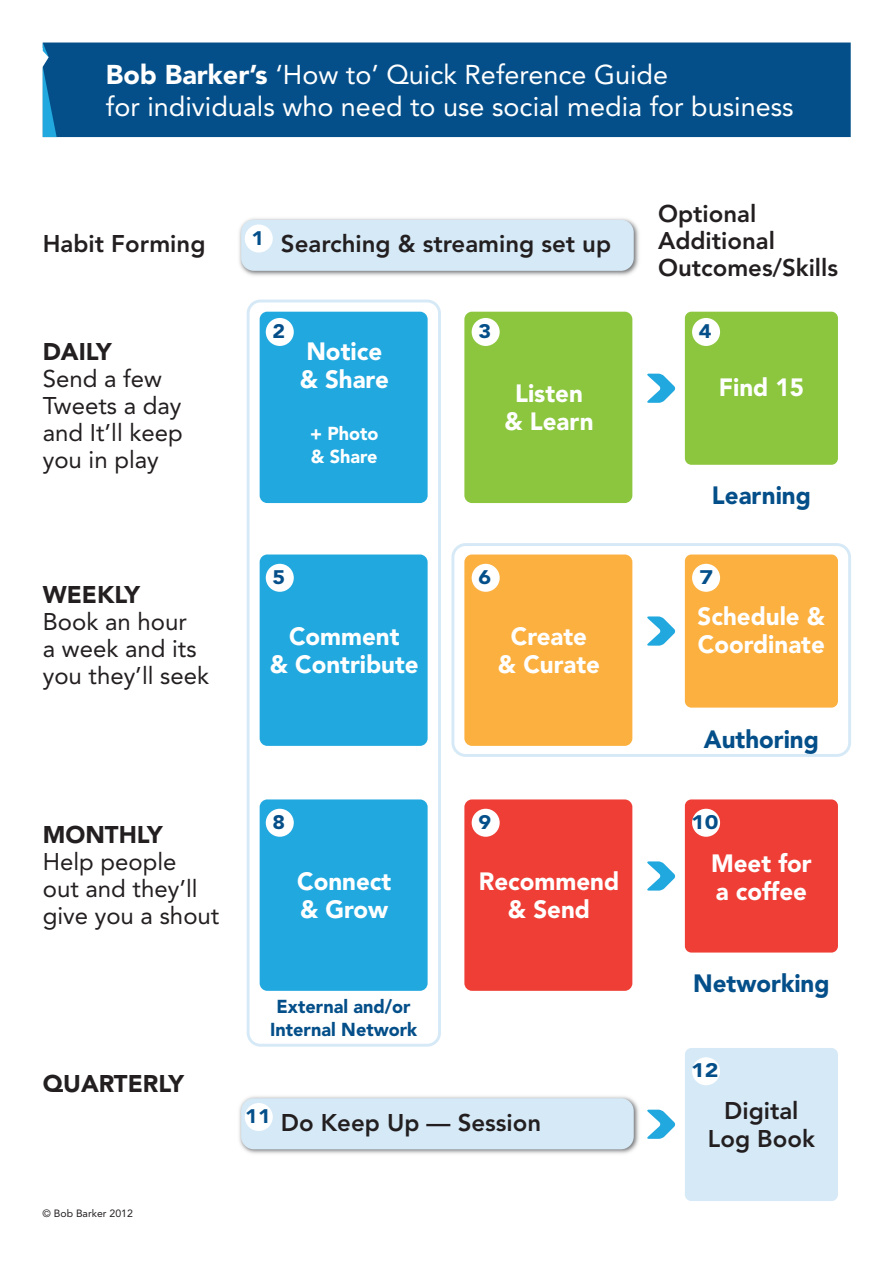
<style>
.page{position:relative;width:893px;height:1263px;background:#fff}
.page>*{position:absolute;margin:0;border:0;box-sizing:border-box;transform-origin:0 0}
.t1{font:27px/32.4px "Avenir";color:#fff}
.t2{font:900 24.9px/27.9px "Avenir";color:#fff}
.t3{font:900 24.9px "Avenir";color:#044f89}
.t4{font:24px/27px "Avenir";color:#231f20}
.t5{font:800 24px/27px "Avenir";color:#231f20}
.t6{font:900 24px "Avenir";color:#231f20}
.t7{font:900 19.5px "Avenir";color:#044f89;scale:1.1 1}
.t8{font:900 19.5px "Avenir";color:#044f89;scale:1.19 1}
.t9{font:900 18.6px/23.2px "Avenir";color:#044f89;text-align:center}
.t10{font:900 18.6px/23.2px "Avenir";color:#fff}
.t11{font:10.5px "Avenir";color:#231f20}
.s1{font-weight:900}
</style>
<div class="page">
<img style="left:239px;top:218px;width:450px;height:108px">
<div style="left:43px;top:43px;width:808px;height:94px;background:#044f89"></div>
<svg style="left:43px;top:67px;width:14px;height:70px"></svg>
<svg style="left:43px;top:43px;width:6px;height:14px"></svg>
<div style="left:247px;top:300px;width:194px;height:747px;border:3px solid #d6e9f7;border-radius:12px"></div>
<div style="left:241px;top:220px;width:393px;height:51px;background:#d6e9f7;border-radius:13px"></div>
<div style="left:245px;top:225px;width:28px;height:28px;background:#fff;border-radius:50%"></div>
<img style="left:239px;top:1046px;width:450px;height:155px">
<div style="left:241px;top:1098px;width:393px;height:51px;background:#d6e9f7;border-radius:13px"></div>
<div style="left:245px;top:1103px;width:28px;height:28px;background:#fff;border-radius:50%"></div>
<div style="left:451px;top:543px;width:400px;height:214px;border:3px solid #d6e9f7;border-radius:13px"></div>
<div style="left:260px;top:312px;width:168px;height:191px;background:#20a8df;border-radius:8px"></div>
<div style="left:464px;top:312px;width:168px;height:191px;background:#8bc63e;border-radius:8px"></div>
<div style="left:685px;top:312px;width:153px;height:153px;background:#8bc63e;border-radius:6px"></div>
<svg style="left:647px;top:374px;width:28px;height:29px"></svg>
<div style="left:266px;top:318px;width:28px;height:28px;background:#fff;border-radius:50%"></div>
<div style="left:472px;top:318px;width:28px;height:28px;background:#fff;border-radius:50%"></div>
<div style="left:692px;top:318px;width:28px;height:28px;background:#fff;border-radius:50%"></div>
<svg style="left:647px;top:616px;width:28px;height:30px"></svg>
<div style="left:260px;top:554px;width:168px;height:192px;background:#20a8df;border-radius:8px"></div>
<div style="left:464px;top:554px;width:168px;height:192px;background:#fbb03f;border-radius:8px"></div>
<div style="left:685px;top:554px;width:153px;height:154px;background:#fbb03f;border-radius:6px"></div>
<div style="left:266px;top:564px;width:28px;height:28px;background:#fff;border-radius:50%"></div>
<div style="left:472px;top:564px;width:28px;height:28px;background:#fff;border-radius:50%"></div>
<div style="left:692px;top:564px;width:28px;height:28px;background:#fff;border-radius:50%"></div>
<svg style="left:647px;top:861px;width:28px;height:29px"></svg>
<div style="left:260px;top:799px;width:168px;height:192px;background:#20a8df;border-radius:8px"></div>
<div style="left:464px;top:799px;width:168px;height:192px;background:#ee3e35;border-radius:8px"></div>
<div style="left:685px;top:799px;width:153px;height:153px;background:#ee3e35;border-radius:6px"></div>
<div style="left:266px;top:809px;width:28px;height:28px;background:#fff;border-radius:50%"></div>
<div style="left:472px;top:809px;width:28px;height:28px;background:#fff;border-radius:50%"></div>
<div style="left:692px;top:809px;width:28px;height:28px;background:#fff;border-radius:50%"></div>
<div style="left:685px;top:1048px;width:153px;height:153px;background:#d6e9f7;border-radius:6px"></div>
<div style="left:692px;top:1057px;width:28px;height:28px;background:#fff;border-radius:50%"></div>
<svg style="left:647px;top:1110px;width:28px;height:29px"></svg>
<p class="t1" style="left:106px;top:58px;width:689px"><span class="s1">Bob Barker’s</span> ‘How to’ Quick Reference Guide<br>for individuals who need to use social media for business</p>
<p class="t5" style="left:43px;top:230px;width:164px">Habit Forming</p>
<p class="t7" style="left:252px;top:226px;width:13px">1</p>
<p class="t5" style="left:281px;top:230px;width:332px">Searching &amp; streaming set up</p>
<p class="t5" style="left:658px;top:200px;width:181px">Optional<br>Additional<br>Outcomes/Skills</p>
<p class="t7" style="left:273px;top:320px;width:13px">2</p>
<p class="t7" style="left:479px;top:320px;width:13px">3</p>
<p class="t7" style="left:699px;top:320px;width:13px">4</p>
<p class="t4" style="left:43px;top:338px;width:142px"><span class="s1">DAILY<br></span>Send a few<br>Tweets a day and It’ll keep you in play</p>
<p class="t2" style="left:300px;top:338px;width:91px">Notice &amp; Share</p>
<p class="t10" style="left:310px;top:421px;width:70px">+ Photo &amp; Share</p>
<p class="t2" style="left:504px;top:379px;width:91px;text-align:center">Listen &amp; Learn</p>
<p class="t2" style="left:719px;top:373px;width:87px">Find 15</p>
<p class="t3" style="left:712px;top:480px;width:100px">Learning</p>
<p class="t4" style="left:43px;top:581px;width:168px"><span class="s1">WEEKLY<br></span>Book an hour<br>a week and its you they’ll seek</p>
<p class="t4" style="left:43px;top:821px;width:178px"><span class="s1">MONTHLY<br></span>Help people<br>out and they’ll give you a shout</p>
<p class="t6" style="left:43px;top:1069px;width:143px">QUARTERLY</p>
<p class="t11" style="left:43px;top:1207px;width:92px">© Bob Barker 2012</p>
<p class="t7" style="left:273px;top:565px;width:13px">5</p>
<p class="t7" style="left:479px;top:565px;width:13px">6</p>
<p class="t8" style="left:699px;top:565px;width:13px">7</p>
<p class="t2" style="left:270px;top:622px;width:150px;text-align:center">Comment<br>&amp; Contribute</p>
<p class="t2" style="left:498px;top:622px;width:104px;text-align:center">Create<br>&amp; Curate</p>
<p class="t2" style="left:698px;top:602px;width:129px">Schedule &amp;<br>Coordinate</p>
<p class="t3" style="left:704px;top:724px;width:117px">Authoring</p>
<p class="t7" style="left:273px;top:810px;width:13px">8</p>
<p class="t7" style="left:479px;top:810px;width:13px">9</p>
<p class="t8" style="left:691px;top:810px;width:25px">10</p>
<p class="t2" style="left:297px;top:867px;width:96px">Connect &amp; Grow</p>
<p class="t2" style="left:479px;top:867px;width:142px;text-align:center">Recommend &amp; Send</p>
<p class="t9" style="left:270px;top:995px;width:149px">External and/or<br>Internal Network</p>
<p class="t7" style="left:245px;top:1104px;width:25px">11</p>
<p class="t5" style="left:281px;top:1109px;width:262px">Do Keep Up — Session</p>
<p class="t2" style="left:711px;top:849px;width:102px">Meet for a coffee</p>
<p class="t3" style="left:693px;top:969px;width:138px">Networking</p>
<p class="t8" style="left:691px;top:1059px;width:25px">12</p>
<p class="t5" style="left:708px;top:1097px;width:109px;text-align:center">Digital<br>Log Book</p>
</div>
